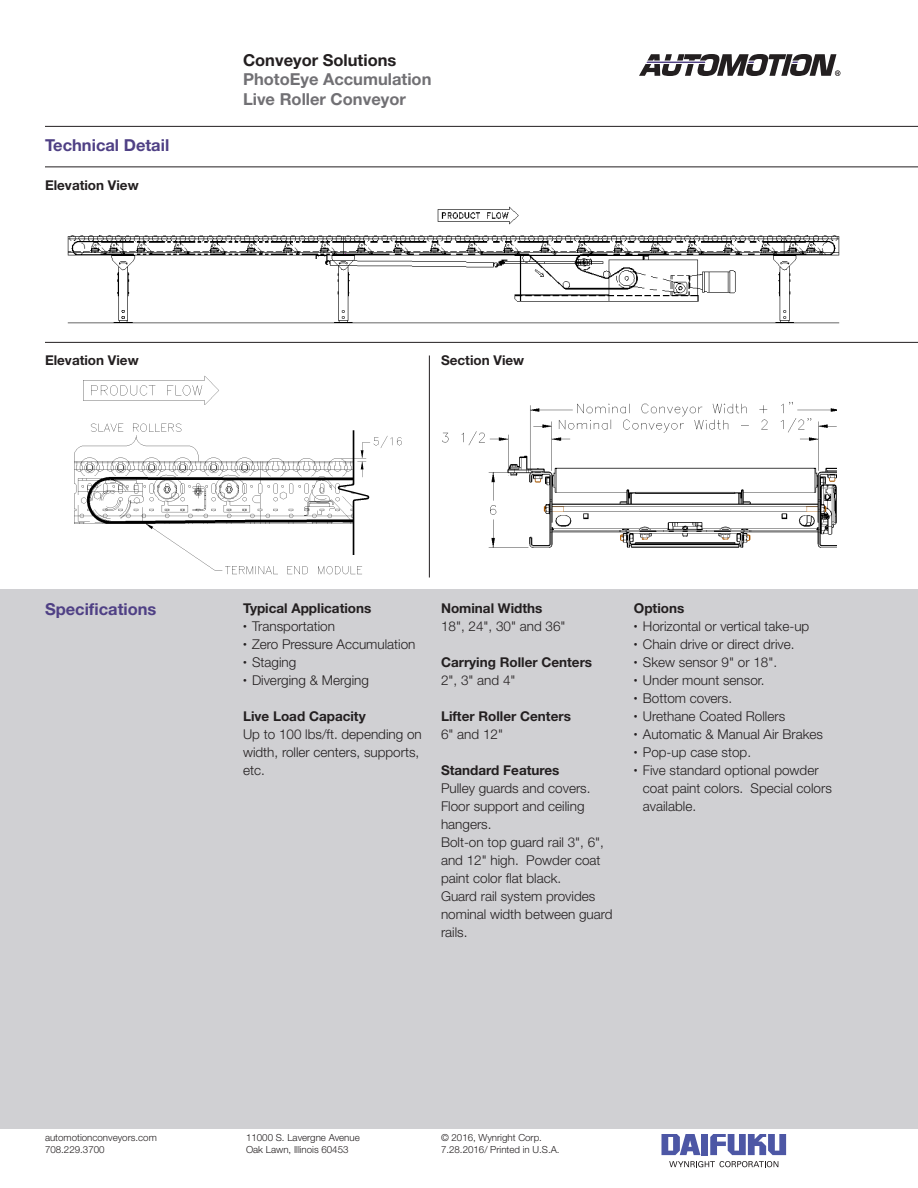
<style>
.page{position:relative;width:918px;height:1188px;background:#fff}
.page>*{position:absolute;margin:0;border:0;box-sizing:border-box;transform-origin:0 0}
.product_head_page_2{font:700 16.5px/19.5px "Helvetica Neue LT Std";color:#717074}
.B_head{font:700 16.5px "Helvetica Neue LT Std";color:#4f4085}
.Category_Head_page_2{font:700 16.5px "Helvetica Neue LT Std";color:#231f20}
.Copy_spec_list{font:300 13.5px/18px "Helvetica Neue LT Std";color:#231f20}
.Copy___Spec{font:300 13.5px/18px "Helvetica Neue LT Std";color:#231f20}
.C_Head{font:700 13.5px "Helvetica Neue LT Std";color:#231f20}
.t1{font:300 9.75px "Helvetica Neue LT Std";color:#231f20}
.s1{font-size:7.5px}
</style>
<div class="page">
<svg style="left:639px;top:54px;width:201px;height:22px"></svg>
<hr style="left:45px;top:126px;width:873px;height:1px;background:#231f20">
<div style="left:0;top:590px;width:918px;height:540px;background:#d0d0d3"></div>
<img style="left:74px;top:375px;width:328px;height:199px">
<img style="left:442px;top:401px;width:395px;height:147px">
<img style="left:67px;top:206px;width:773px;height:118px">
<hr style="left:45px;top:342px;width:873px;height:1px;background:#231f20">
<hr style="left:45px;top:166px;width:873px;height:1px;background:#231f20">
<hr style="left:429px;top:356px;width:1px;height:222px;background:#231f20">
<svg style="left:662px;top:1134px;width:38px;height:21px"></svg>
<div style="left:701px;top:1134px;width:7px;height:21px;background:#4d57a5"></div>
<svg style="left:710px;top:1134px;width:76px;height:21px"></svg>
<svg style="left:669px;top:1161px;width:109px;height:6px"></svg>
<p class="B_head" style="left:45px;top:135px;width:126px">Technical Detail</p>
<p class="C_Head" style="left:45px;top:176px;width:95px">Elevation View</p>
<p class="Category_Head_page_2" style="left:243px;top:50px;width:155px">Conveyor Solutions</p>
<p class="product_head_page_2" style="left:243px;top:69px;width:190px">PhotoEye Accumulation<br>Live Roller Conveyor</p>
<p class="C_Head" style="left:45px;top:352px;width:95px">Elevation View</p>
<p class="C_Head" style="left:441px;top:352px;width:85px">Section View</p>
<p class="B_head" style="left:45px;top:599px;width:113px">Specifications</p>
<p class="C_Head" style="left:243px;top:599px;width:130px">Typical Applications</p>
<p class="Copy_spec_list" style="left:243px;top:617px;width:94px"><span class="s1">•</span> Transportation</p>
<p class="Copy_spec_list" style="left:243px;top:635px;width:174px"><span class="s1">•</span> Zero Pressure Accumulation</p>
<p class="Copy_spec_list" style="left:243px;top:653px;width:55px"><span class="s1">•</span> Staging</p>
<p class="Copy_spec_list" style="left:243px;top:671px;width:128px"><span class="s1">•</span> Diverging &amp; Merging</p>
<p class="C_Head" style="left:243px;top:707px;width:124px">Live Load Capacity</p>
<p class="Copy___Spec" style="left:243px;top:725px;width:180px">Up to 100 lbs/ft. depending on width, roller centers, supports, etc.</p>
<p class="C_Head" style="left:441px;top:599px;width:103px">Nominal Widths</p>
<p class="Copy___Spec" style="left:441px;top:617px;width:126px">18", 24", 30" and 36"</p>
<p class="C_Head" style="left:441px;top:653px;width:153px">Carrying Roller Centers</p>
<p class="Copy___Spec" style="left:441px;top:671px;width:76px">2", 3" and 4"</p>
<p class="C_Head" style="left:441px;top:707px;width:131px">Lifter Roller Centers</p>
<p class="Copy___Spec" style="left:441px;top:725px;width:64px">6" and 12"</p>
<p class="C_Head" style="left:441px;top:761px;width:120px">Standard Features</p>
<p class="Copy___Spec" style="left:441px;top:779px;width:151px">Pulley guards and covers.</p>
<p class="Copy___Spec" style="left:441px;top:797px;width:145px">Floor support and ceiling hangers.</p>
<p class="Copy___Spec" style="left:441px;top:833px;width:165px">Bolt-on top guard rail 3", 6", and 12" high. Powder coat paint color flat black.</p>
<p class="Copy___Spec" style="left:441px;top:887px;width:173px">Guard rail system provides nominal width between guard rails.</p>
<p class="C_Head" style="left:634px;top:599px;width:52px">Options</p>
<p class="Copy_spec_list" style="left:634px;top:617px;width:177px"><span class="s1">•</span> Horizontal or vertical take-up</p>
<p class="Copy_spec_list" style="left:634px;top:635px;width:162px"><span class="s1">•</span> Chain drive or direct drive.</p>
<p class="Copy_spec_list" style="left:634px;top:653px;width:145px"><span class="s1">•</span> Skew sensor 9" or 18".</p>
<p class="Copy_spec_list" style="left:634px;top:671px;width:132px"><span class="s1">•</span> Under mount sensor.</p>
<p class="Copy_spec_list" style="left:634px;top:689px;width:100px"><span class="s1">•</span> Bottom covers.</p>
<p class="Copy_spec_list" style="left:634px;top:707px;width:153px"><span class="s1">•</span> Urethane Coated Rollers</p>
<p class="Copy_spec_list" style="left:634px;top:725px;width:191px"><span class="s1">•</span> Automatic &amp; Manual Air Brakes</p>
<p class="Copy_spec_list" style="left:634px;top:743px;width:119px"><span class="s1">•</span> Pop-up case stop.</p>
<p class="Copy_spec_list" style="left:643px;top:761px;width:190px;text-indent:-9px"><span class="s1">•</span> Five standard optional powder coat paint colors. Special colors available.</p>
<p class="t1" style="left:45px;top:1132px;width:113px">automotionconveyors.com</p>
<p class="t1" style="left:45px;top:1144px;width:61px">708.229.3700</p>
<p class="t1" style="left:246px;top:1132px;width:115px">11000 S. Lavergne Avenue</p>
<p class="t1" style="left:246px;top:1144px;width:104px">Oak Lawn, Illinois 60453</p>
<p class="t1" style="left:441px;top:1132px;width:103px">© 2016, Wynright Corp.</p>
<p class="t1" style="left:441px;top:1144px;width:120px">7.28.2016/ Printed in U.S.A.</p>
</div>
